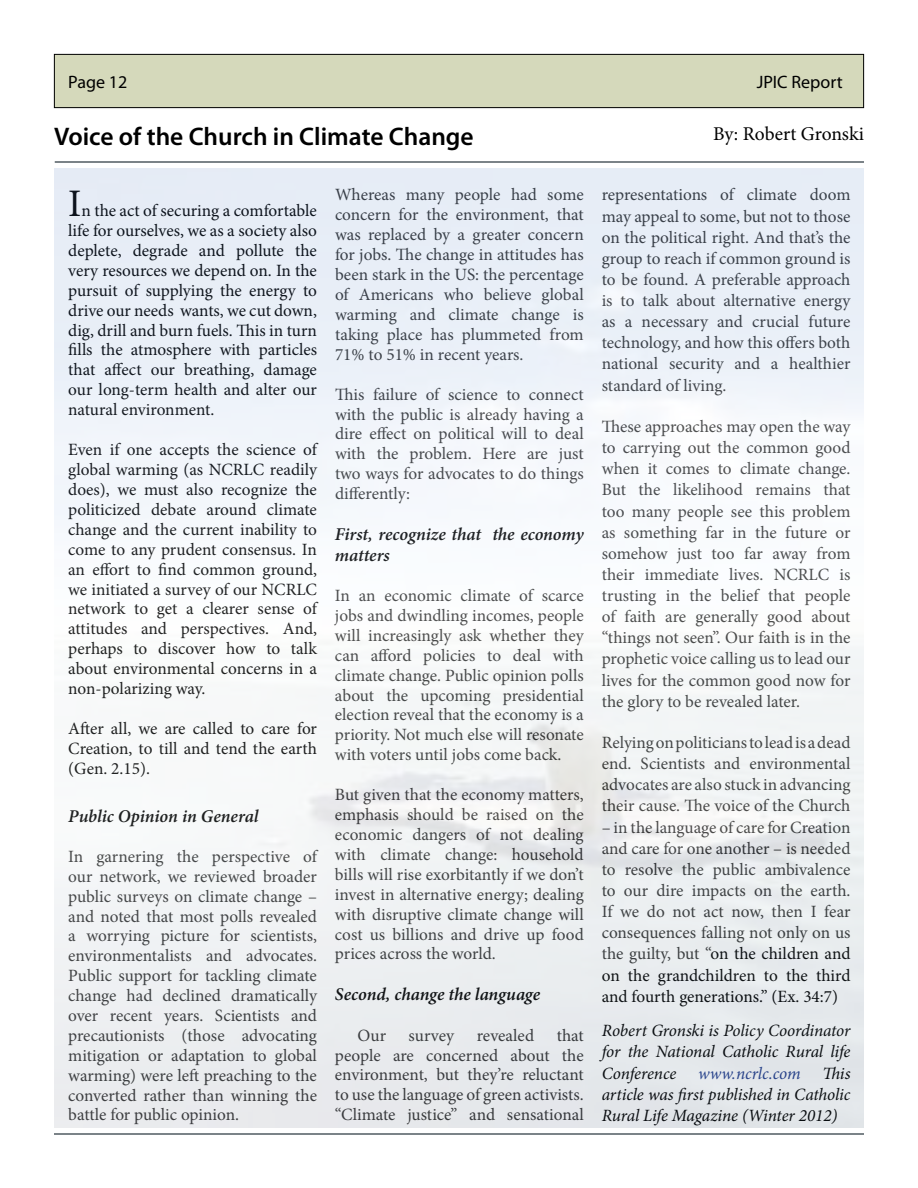
<style>
.page{position:relative;width:918px;height:1188px;background:#fff}
.page>*{position:absolute;margin:0;border:0;box-sizing:border-box;transform-origin:0 0}
.t1{font:39px "Minion Pro";color:#000}
.t2{font:600 25.5px "Myriad Pro";color:#000}
.t3{font:19.5px "Minion Pro";letter-spacing:-.005em;color:#000}
.t4{font:italic 600 18px/20.7px "Minion Pro";letter-spacing:-.005em;color:#000}
.t5{font:18px "Myriad Pro";color:#000}
.t6{font:17.25px/20px "Minion Pro";color:#333;text-align:justify}
.t7{font:17.25px/20px "Minion Pro";color:#000;text-align:justify}
.t8{font:italic 17.25px/21.1px "Minion Pro";letter-spacing:-.01em;color:#000;text-align:justify}
.t9{font:italic 17.25px "Minion Pro";letter-spacing:-.005em;color:#25408f}
.s1{color:#000}
</style>
<div class="page">
<div style="left:54px;top:54px;width:810px;height:54px;background:#d5d9bb"></div>
<div style="left:54px;top:54px;width:810px;height:54px;border:1px solid #000"></div>
<hr style="left:54px;top:1133px;width:810px;height:2px;background:#17252d">
<hr style="left:55px;top:161px;width:809px;height:2px;background:#17252d">
<p class="t5" style="left:68px;top:71px;width:61px">Page 12</p>
<p class="t5" style="left:757px;top:71px;width:87px">JPIC Report</p>
<h2 class="t2" style="left:54px;top:120px;width:421px">Voice of the Church in Climate Change</h2>
<p class="t3" style="left:713px;top:121px;width:152px">By: Robert Gronski</p>
<h1 class="t1" style="left:68px;top:178px;width:15px">I</h1>
<p class="t7" style="left:68px;top:201px;width:250px;text-indent:13px">n the act of securing a comfortable life for ourselves, we as a society also deplete, degrade and pollute the very resources we depend on. In the pursuit of supplying the energy to drive our needs wants, we cut down, dig, drill and burn fuels. This in turn fills the atmosphere with particles that affect our breathing, damage our long-term health and alter our natural environment.</p>
<p class="t7" style="left:68px;top:440px;width:250px">Even if one accepts the science of global warming (as NCRLC readily does), we must also recognize the politicized debate around climate change and the current inability to come to any prudent consensus. In an effort to find common ground, we initiated a survey of our NCRLC network to get a clearer sense of attitudes and perspectives. And, perhaps to discover how to talk about environmental concerns in a non-polarizing way.</p>
<p class="t7" style="left:68px;top:719px;width:250px">After all, we are called to care for Creation, to till and tend the earth (Gen. 2.15).</p>
<p class="t4" style="left:68px;top:805px;width:192px">Public Opinion in General</p>
<p class="t6" style="left:68px;top:846px;width:250px">In garnering the perspective of our network, we reviewed broader public surveys on climate change – and noted that most polls revealed a worrying picture for scientists, environmentalists and advocates.<br>Public support for tackling climate change had declined dramatically over recent years. Scientists and precautionists (those advocating mitigation or adaptation to global warming) were left preaching to the converted rather than winning the battle for public opinion.</p>
<p class="t6" style="left:335px;top:185px;width:250px">Whereas many people had some concern for the environment, that was replaced by a greater concern for jobs. The change in attitudes has been stark in the US: the percentage of Americans who believe global warming and climate change is taking place has plummeted from 71% to 51% in recent years.</p>
<p class="t6" style="left:335px;top:384px;width:250px">This failure of science to connect with the public is already having a dire effect on political will to deal with the problem. Here are just two ways for advocates to do things differently:</p>
<p class="t4" style="left:335px;top:524px;width:250px">First, recognize that the economy matters</p>
<p class="t6" style="left:335px;top:586px;width:250px">In an economic climate of scarce jobs and dwindling incomes, people will increasingly ask whether they can afford policies to deal with climate change. Public opinion polls about the upcoming presidential election reveal that the economy is a priority. Not much else will resonate with voters until jobs come back.</p>
<p class="t6" style="left:335px;top:785px;width:250px">But given that the economy matters, emphasis should be raised on the economic dangers of not dealing with climate change: household bills will rise exorbitantly if we don’t invest in alternative energy; dealing with disruptive climate change will cost us billions and drive up food prices across the world.</p>
<p class="t4" style="left:335px;top:984px;width:207px">Second, change the language</p>
<p class="t6" style="left:358px;top:1025px;width:30px">Our</p>
<p class="t6" style="left:409px;top:1025px;width:47px">survey</p>
<p class="t6" style="left:477px;top:1025px;width:59px">revealed</p>
<p class="t6" style="left:335px;top:1025px;width:250px;text-indent:222px">that people are concerned about the environment, but they’re reluctant to use the language of green activists. “Climate justice” and sensational</p>
<p class="t6" style="left:602px;top:184px;width:250px;line-height:21.1px">representations of climate doom may appeal to some, but not to those on the political right. And that’s the group to reach if common ground is to be found. A preferable approach is to talk about alternative energy as a necessary and crucial future technology, and how this offers both national security and a healthier standard of living.</p>
<p class="t6" style="left:602px;top:416px;width:250px;line-height:21.1px">These approaches may open the way to carrying out the common good when it comes to climate change.<br>But the likelihood remains that too many people see this problem as something far in the future or somehow just too far away from their immediate lives. NCRLC is trusting in the belief that people of faith are generally good about “things not seen”. Our faith is in the prophetic voice calling us to lead our lives for the common good now for the glory to be revealed later.</p>
<p class="t6" style="left:602px;top:732px;width:250px;line-height:21.1px">Relying on politicians to lead is a dead end. Scientists and environmental advocates are also stuck in advancing their cause. The voice of the Church</p>
<p class="t6" style="left:602px;top:817px;width:250px;line-height:21.1px">– in the language of care for Creation and care for one another – is needed to resolve the public ambivalence to our dire impacts on the earth.<br>If we do not act now, then I fear consequences falling not only on us the guilty, but “<span class="s1">on the children and on the grandchildren to the third and fourth generations.” (Ex. 34:7)</span></p>
<p class="t8" style="left:602px;top:1020px;width:250px">Robert Gronski is Policy Coordinator for the National Catholic Rural life Conference</p>
<p class="t8" style="left:602px;top:1062px;width:250px;text-indent:221px">This article was first published in Catholic Rural Life Magazine (Winter 2012)</p>
<p class="t9" style="left:698px;top:1061px;width:104px">www.ncrlc.com</p>
</div>
